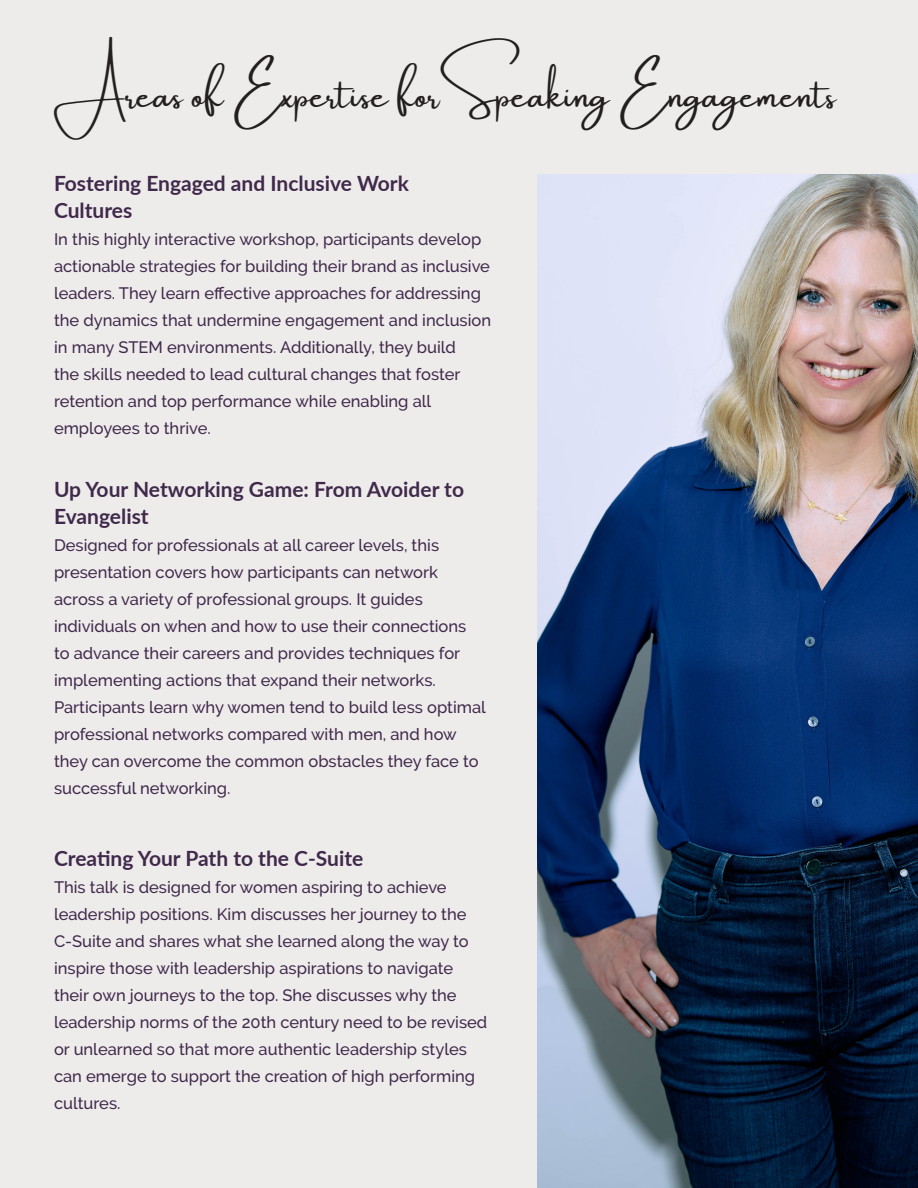
<style>
.page{position:relative;width:918px;height:1188px;background:#eeeceb}
.page>*{position:absolute;margin:0;border:0;box-sizing:border-box;transform-origin:0 0}
.t1{font:36px "Amsterdam One";color:#231f20}
.t2{font:700 21px/27px "Lato";color:#40294b}
.t3{font:500 16.5px/27px "Raleway";color:#40294b}
</style>
<div class="page">
<img style="left:537px;top:174px;width:381px;height:1014px">
<p class="t1" style="left:54px;top:75px;width:784px">Areas of Expertise forSpeaking Engagements</p>
<p class="t2" style="left:54px;top:169px;width:356px">Fostering Engaged and Inclusive Work<br>Cultures</p>
<p class="t3" style="left:54px;top:226px;width:439px">In this highly interactive workshop, participants develop actionable strategies for building their brand as inclusive leaders. They learn effective approaches for addressing the dynamics that undermine engagement and inclusion in many STEM environments. Additionally, they build<br>the skills needed to lead cultural changes that foster retention and top performance while enabling all employees to thrive.</p>
<p class="t2" style="left:54px;top:475px;width:412px">Up Your Networking Game: From Avoider to<br>Evangelist</p>
<p class="t3" style="left:54px;top:532px;width:433px">Designed for professionals at all career levels, this presentation covers how participants can network across a variety of professional groups. It guides individuals on when and how to use their connections to advance their careers and provides techniques for implementing actions that expand their networks.<br>Participants learn why women tend to build less optimal professional networks compared with men, and how they can overcome the common obstacles they face to successful networking.</p>
<p class="t2" style="left:54px;top:844px;width:311px">Creating Your Path to the C-Suite</p>
<p class="t3" style="left:54px;top:874px;width:435px">This talk is designed for women aspiring to achieve leadership positions. Kim discusses her journey to the C-Suite and shares what she learned along the way to inspire those with leadership aspirations to navigate their own journeys to the top. She discusses why the leadership norms of the 20th century need to be revised or unlearned so that more authentic leadership styles can emerge to support the creation of high performing cultures.</p>
</div>
